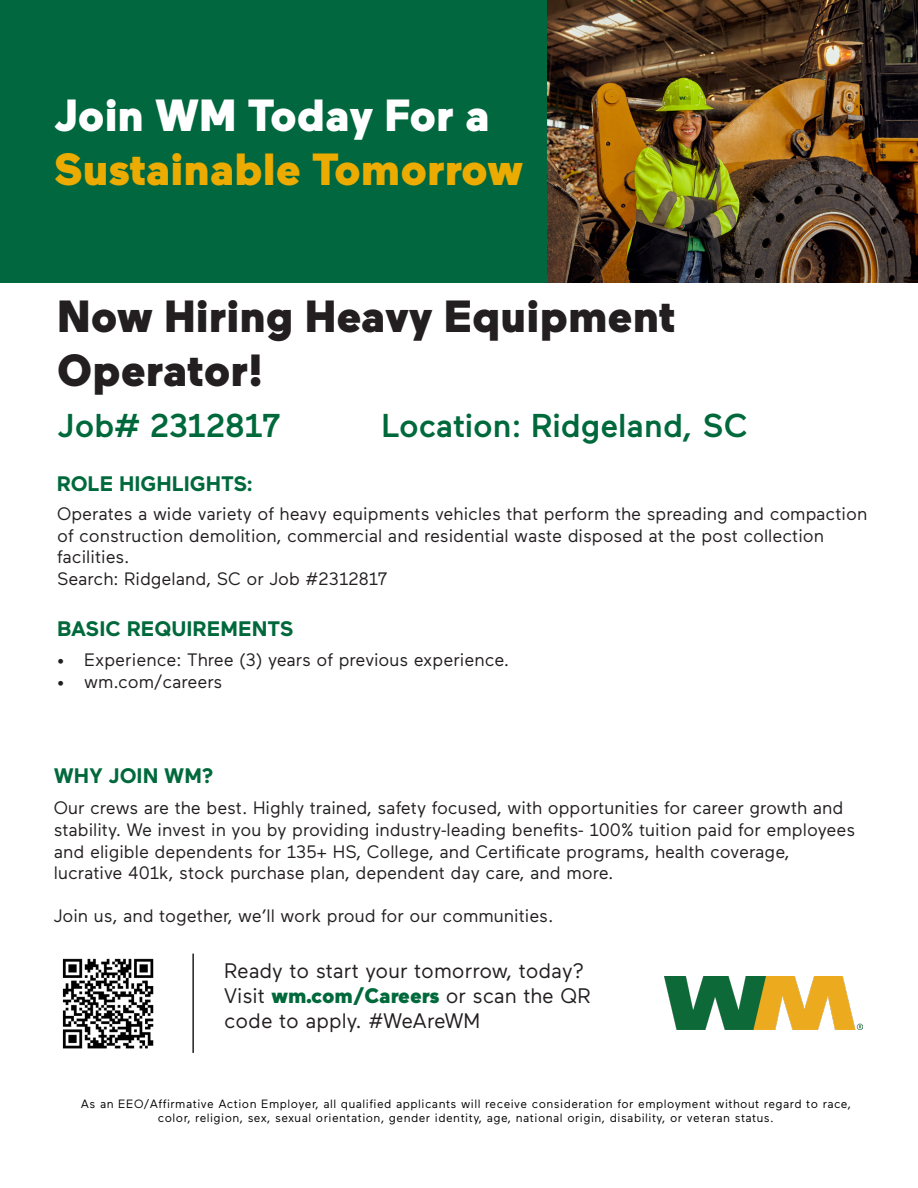
<style>
.page{position:relative;width:918px;height:1188px;background:#fff}
.page>*{position:absolute;margin:0;border:0;box-sizing:border-box;transform-origin:0 0}
.t1{font:900 45px/54px "Maax";color:#231f20}
.t2{font:900 45px "Maax";color:#ebab00}
.t3{font:900 45px "Maax";color:#fff}
.t4{font:500 33px "Maax";color:#00693c}
.t5{font:21px/25.2px "Maax";color:#231f20}
.t6{font:700 21px "Maax";color:#00693c}
.t7{font:18px/21.6px "Maax";color:#231f20}
.t8{font:12px/14.4px "Maax";letter-spacing:.04em;color:#000;text-align:center}
.s1{font-weight:900;color:#00693c}
</style>
<div class="page">
<hr style="left:192px;top:954px;width:2px;height:99px;background:#231f20">
<div style="left:0;top:0;width:548px;height:283px;background:#00673e"></div>
<img style="left:547px;top:0;width:371px;height:283px">
<img style="left:62px;top:958px;width:92px;height:91px">
<img style="left:665px;top:977px;width:197px;height:53px">
<p class="t3" style="left:54px;top:86px;width:437px">Join WM Today For a</p>
<p class="t2" style="left:54px;top:140px;width:471px">Sustainable Tomorrow</p>
<p class="t1" style="left:57px;top:288px;width:620px">Now Hiring Heavy Equipment<br>Operator!</p>
<p class="t4" style="left:57px;top:404px;width:225px">Job# 2312817</p>
<p class="t4" style="left:381px;top:404px;width:368px">Location: Ridgeland, SC</p>
<p class="t6" style="left:57px;top:470px;width:197px">ROLE HIGHLIGHTS:</p>
<p class="t7" style="left:57px;top:502px;width:812px">Operates a wide variety of heavy equipments vehicles that perform the spreading and compaction of construction demolition, commercial and residential waste disposed at the post collection facilities.<br>Search: Ridgeland, SC or Job #2312817</p>
<p class="t6" style="left:57px;top:615px;width:238px">BASIC REQUIREMENTS</p>
<p class="t7" style="left:57px;top:648px;width:454px">• Experience: Three (3) years of previous experience.</p>
<p class="t7" style="left:57px;top:670px;width:167px">• wm.com/careers</p>
<p class="t6" style="left:54px;top:762px;width:161px">WHY JOIN WM?</p>
<p class="t7" style="left:54px;top:797px;width:803px">Our crews are the best. Highly trained, safety focused, with opportunities for career growth and stability. We invest in you by providing industry-leading benefits- 100% tuition paid for employees and eligible dependents for 135+ HS, College, and Certificate programs, health coverage, lucrative 401k, stock purchase plan, dependent day care, and more.</p>
<p class="t7" style="left:54px;top:905px;width:501px">Join us, and together, we’ll work proud for our communities.</p>
<p class="t5" style="left:224px;top:957px;width:368px">Ready to start your tomorrow, today?<br>Visit <span class="s1">wm.com/Careers</span> or scan the QR code to apply. #WeAreWM</p>
<p class="t8" style="left:81px;top:1096px;width:772px">As an EEO/Affirmative Action Employer, all qualified applicants will receive consideration for employment without regard to race, color, religion, sex, sexual orientation, gender identity, age, national origin, disability, or veteran status.</p>
</div>
